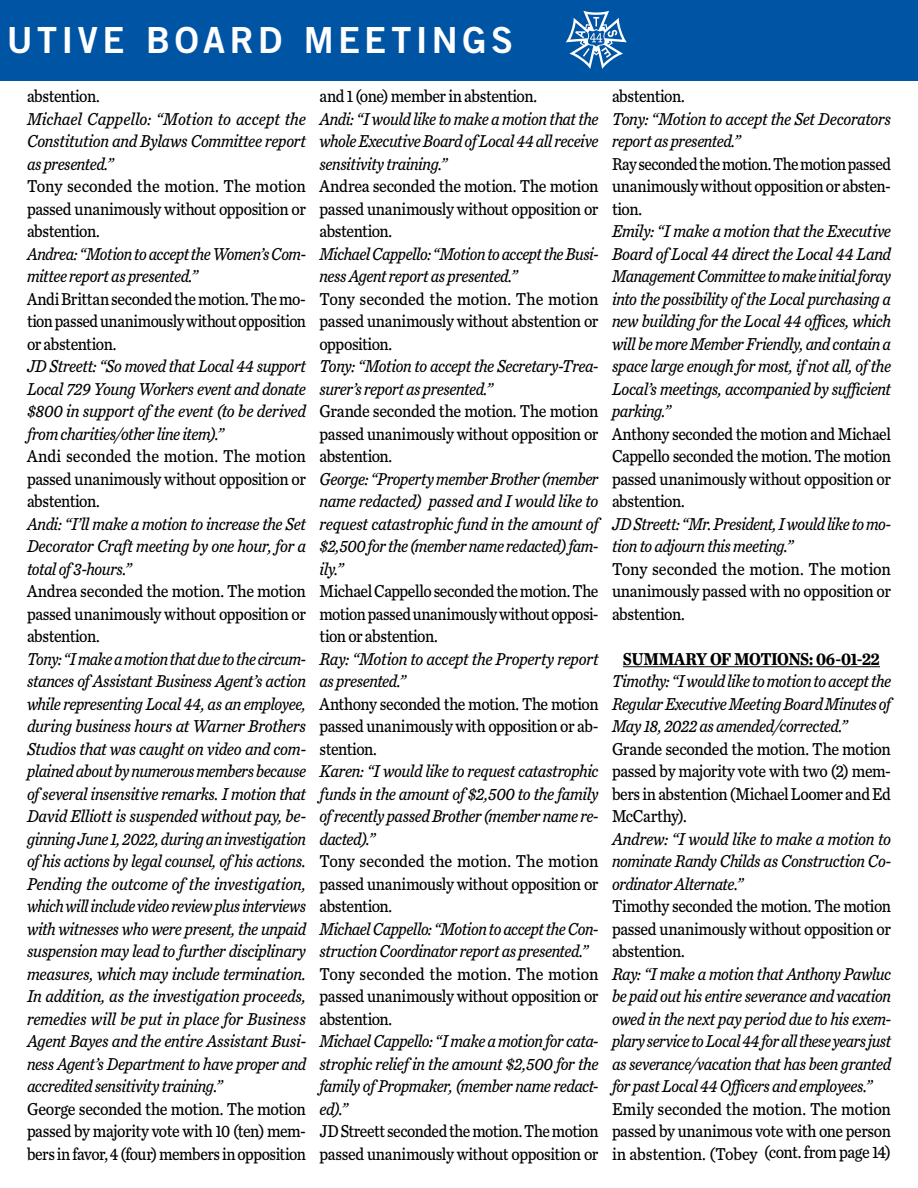
<style>
.page{position:relative;width:918px;height:1188px;background:#fff}
.page>*{position:absolute;margin:0;border:0;box-sizing:border-box;transform-origin:0 0}
.t1{font:36px "Trade Gothic LT Std Bd 2";letter-spacing:.12em;color:#fff}
.t2{font:italic 18px/22.5px "Chronicle Text G4";letter-spacing:-.025em;color:#000;text-align:justify;scale:.88 1}
.t3{font:italic 18px/22.5px "Chronicle Text G4";letter-spacing:-.025em;color:#000;scale:.87 1}
.t4{font:18px/22.5px "Chronicle Text G4";letter-spacing:-.025em;color:#000;text-align:justify;scale:.9 1}
.t5{font:italic 18px/22.5px "Chronicle Text G4";letter-spacing:-.025em;color:#000;text-align:justify;scale:.89 1}
.t6{font:18px/22.5px "Chronicle Text G4";letter-spacing:-.025em;color:#000;text-align:justify;scale:.88 1}
.t7{font:18px/22.5px "Chronicle Text G4";letter-spacing:-.025em;color:#000;text-align:justify;scale:.89 1}
.t8{font:italic 18px/22.5px "Chronicle Text G4";letter-spacing:-.025em;color:#000;text-align:justify;scale:.9 1}
.t9{font:18px/22.5px "Chronicle Text G4";letter-spacing:-.025em;color:#000;text-align:justify;scale:.86 1}
.t10{font:18px/22.5px "Chronicle Text G4";letter-spacing:-.025em;color:#000;scale:.87 1}
.t11{font:700 18px "Chronicle Text G4";letter-spacing:-.03em;color:#000;scale:.88 1}
</style>
<div class="page">
<hr style="left:623px;top:666px;width:257px;height:1px;background:#000">
<div style="left:0;top:0;width:918px;height:81px;background:#0054a4"></div>
<svg style="left:566px;top:11px;width:61px;height:58px"></svg>
<h1 class="t1" style="left:7px;top:18px;width:508px">UTIVE BOARD MEETINGS</h1>
<p class="t6" style="left:27px;top:84px;width:84px">abstention.</p>
<p class="t8" style="left:27px;top:107px;width:311px">Michael Cappello: “Motion to accept the Constitution and Bylaws Committee report as presented.”</p>
<p class="t4" style="left:27px;top:174px;width:311px">Tony seconded the motion. The motion passed unanimously without opposition or abstention.</p>
<p class="t3" style="left:27px;top:242px;width:322px">Andrea: “Motion to accept the Women’s Com&shy;mittee report as presented.”</p>
<p class="t6" style="left:27px;top:287px;width:319px">Andi Brittan seconded the motion. The mo&shy;tion passed unanimously without opposition or abstention.</p>
<p class="t2" style="left:27px;top:354px;width:319px">JD Streett: “So moved that Local 44 support Local 729 Young Workers event and donate $800 in support of the event (to be derived from charities/other line item).”</p>
<p class="t4" style="left:27px;top:444px;width:311px">Andi seconded the motion. The motion passed unanimously without opposition or abstention.</p>
<p class="t5" style="left:27px;top:512px;width:315px">Andi: “I’ll make a motion to increase the Set Decorator Craft meeting by one hour, for a total of 3-hours.”</p>
<p class="t7" style="left:27px;top:579px;width:315px">Andrea seconded the motion. The motion passed unanimously without opposition or abstention.</p>
<p class="t3" style="left:27px;top:647px;width:322px;text-align:justify">Tony: “I make a motion that due to the circum&shy;stances of Assistant Business Agent’s action while representing Local 44, as an employee, during business hours at Warner Brothers Studios that was caught on video and com&shy;plained about by numerous members because of several insensitive remarks. I motion that David Elliott is suspended without pay, be&shy;ginning June 1, 2022, during an investigation of his actions by legal counsel, of his actions.<br>Pending the outcome of the investigation, which will include video review plus interviews with witnesses who were present, the unpaid suspension may lead to further disciplinary measures, which may include termination.<br>In addition, as the investigation proceeds, remedies will be put in place for Business Agent Bayes and the entire Assistant Busi&shy;ness Agent’s Department to have proper and accredited sensitivity training.”</p>
<p class="t4" style="left:27px;top:1097px;width:312px">George seconded the motion. The motion passed by majority vote with 10 (ten) mem&shy;bers in favor, 4 (four) members in opposition</p>
<p class="t6" style="left:320px;top:84px;width:249px">and 1 (one) member in abstention.</p>
<p class="t2" style="left:320px;top:107px;width:319px">Andi: “I would like to make a motion that the whole Executive Board of Local 44 all receive sensitivity training.”</p>
<p class="t7" style="left:320px;top:174px;width:315px">Andrea seconded the motion. The motion passed unanimously without opposition or abstention.</p>
<p class="t3" style="left:320px;top:242px;width:322px">Michael Cappello: “Motion to accept the Busi&shy;ness Agent report as presented.”</p>
<p class="t4" style="left:320px;top:287px;width:311px">Tony seconded the motion. The motion passed unanimously without abstention or opposition.</p>
<p class="t2" style="left:320px;top:354px;width:319px">Tony: “Motion to accept the Secretary-Trea&shy;surer’s report as presented.”</p>
<p class="t7" style="left:320px;top:399px;width:315px">Grande seconded the motion. The motion passed unanimously without opposition or abstention.</p>
<p class="t2" style="left:320px;top:467px;width:319px">George: “Property member Brother (member name redacted) passed and I would like to request catastrophic fund in the amount of $2,500 for the (member name redacted) fam&shy;ily.”</p>
<p class="t6" style="left:320px;top:579px;width:319px">Michael Cappello seconded the motion. The motion passed unanimously without opposi&shy;tion or abstention.</p>
<p class="t5" style="left:320px;top:647px;width:315px">Ray: “Motion to accept the Property report as presented.”</p>
<p class="t6" style="left:320px;top:692px;width:319px">Anthony seconded the motion. The motion passed unanimously with opposition or ab&shy;stention.</p>
<p class="t5" style="left:320px;top:759px;width:315px">Karen: “I would like to request catastrophic funds in the amount of $2,500 to the family of recently passed Brother (member name re&shy;dacted).”</p>
<p class="t4" style="left:320px;top:849px;width:311px">Tony seconded the motion. The motion passed unanimously without opposition or abstention.</p>
<p class="t2" style="left:320px;top:917px;width:319px">Michael Cappello: “Motion to accept the Con&shy;struction Coordinator report as presented.”</p>
<p class="t4" style="left:320px;top:962px;width:311px">Tony seconded the motion. The motion passed unanimously without opposition or abstention.</p>
<p class="t2" style="left:320px;top:1029px;width:319px">Michael Cappello: “I make a motion for cata&shy;strophic relief in the amount $2,500 for the family of Propmaker, (member name redact&shy;ed).”</p>
<p class="t10" style="left:320px;top:1119px;width:322px">JD Streett seconded the motion. The motion passed unanimously without opposition or</p>
<p class="t6" style="left:612px;top:84px;width:84px">abstention.</p>
<p class="t5" style="left:612px;top:107px;width:315px">Tony: “Motion to accept the Set Decorators report as presented.”</p>
<p class="t9" style="left:612px;top:152px;width:326px">Ray seconded the motion. The motion passed unanimously without opposition or absten&shy;tion.</p>
<p class="t5" style="left:612px;top:219px;width:315px">Emily: “I make a motion that the Executive Board of Local 44 direct the Local 44 Land Management Committee to make initial foray into the possibility of the Local purchasing a new building for the Local 44 offices, which will be more Member Friendly, and contain a space large enough for most, if not all, of the Local’s meetings, accompanied by sufficient parking.”</p>
<p class="t6" style="left:612px;top:422px;width:319px">Anthony seconded the motion and Michael Cappello seconded the motion. The motion passed unanimously without opposition or abstention.</p>
<p class="t3" style="left:612px;top:512px;width:322px">JD Streett: “Mr. President, I would like to mo&shy;tion to adjourn this meeting.”</p>
<p class="t4" style="left:612px;top:557px;width:311px">Tony seconded the motion. The motion unanimously passed with no opposition or abstention.</p>
<p class="t11" style="left:623px;top:644px;width:294px">SUMMARY OF MOTIONS: 06-01-22</p>
<p class="t2" style="left:612px;top:669px;width:319px">Timothy: “I would like to motion to accept the Regular Executive Meeting Board Minutes of May 18, 2022 as amended/corrected.”</p>
<p class="t7" style="left:612px;top:737px;width:315px">Grande seconded the motion. The motion passed by majority vote with two (2) mem&shy;bers in abstention (Michael Loomer and Ed McCarthy).</p>
<p class="t8" style="left:612px;top:827px;width:312px">Andrew: “I would like to make a motion to nominate Randy Childs as Construction Co&shy;ordinator Alternate.”</p>
<p class="t6" style="left:612px;top:894px;width:319px">Timothy seconded the motion. The motion passed unanimously without opposition or abstention.</p>
<p class="t2" style="left:612px;top:962px;width:319px">Ray: “I make a motion that Anthony Pawluc be paid out his entire severance and vacation owed in the next pay period due to his exem&shy;plary service to Local 44 for all these years just as severance/vacation that has been granted for past Local 44 Officers and employees.”</p>
<p class="t4" style="left:612px;top:1097px;width:312px">Emily seconded the motion. The motion passed by unanimous vote with one person in abstention. (Tobey (cont. from page 14)</p>
</div>
